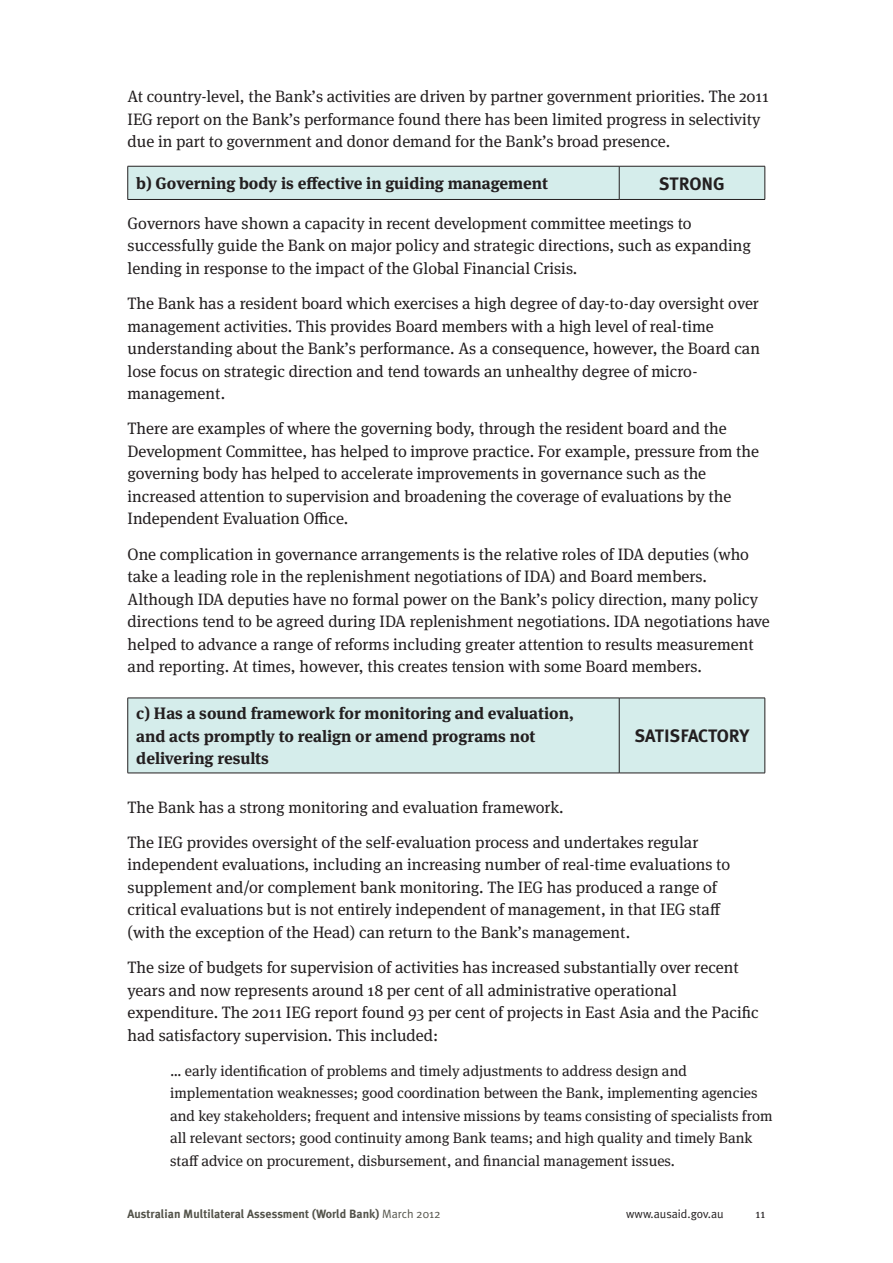
<style>
.page{position:relative;width:893px;height:1263px;background:#fff}
.page>*{position:absolute;margin:0;border:0;box-sizing:border-box;transform-origin:0 0}
._08bbbb_RIGHT_COLUMN{font:700 18px "Meta Plus";color:#231f20}
._04__BODY_TEXT{font:16.5px/22.5px "Meta Serif OT";color:#231f20}
._04__BODY_TEXT-2{font:700 16.5px/22.5px "Meta Serif OT";color:#231f20}
._04__BODY_TEXT-3{font:15px/22.5px "Meta Serif OT";color:#231f20}
.t1{font:700 12px "Meta Plus";color:#53534a}
.t2{font:12px "Meta Plus Normal";color:#231f20}
.t3{font:12px "Meta Serif OT";color:#231f20}
.s1{font-family:"Meta Plus Normal";font-weight:400}
</style>
<div class="page">
<div style="left:128px;top:167px;width:637px;height:32px;background:#d5edeb"></div>
<hr style="left:619px;top:166px;width:1px;height:33px;background:#231f20">
<hr style="left:128px;top:166px;width:491px;height:1px;background:#231f20">
<hr style="left:127px;top:166px;width:1px;height:33px;background:#231f20">
<hr style="left:619px;top:166px;width:146px;height:1px;background:#231f20">
<hr style="left:765px;top:166px;width:1px;height:33px;background:#231f20">
<hr style="left:128px;top:199px;width:491px;height:1px;background:#231f20">
<hr style="left:619px;top:199px;width:146px;height:1px;background:#231f20">
<div style="left:128px;top:699px;width:637px;height:74px;background:#d5edeb"></div>
<hr style="left:619px;top:698px;width:1px;height:75px;background:#231f20">
<hr style="left:128px;top:698px;width:491px;height:1px;background:#231f20">
<hr style="left:127px;top:698px;width:1px;height:75px;background:#231f20">
<hr style="left:619px;top:698px;width:146px;height:1px;background:#231f20">
<hr style="left:765px;top:698px;width:1px;height:75px;background:#231f20">
<hr style="left:128px;top:773px;width:491px;height:1px;background:#231f20">
<hr style="left:619px;top:773px;width:146px;height:1px;background:#231f20">
<p class="_04__BODY_TEXT" style="left:128px;top:86px;width:643px">At country-level, the Bank’s activities are driven by partner government priorities. The 2011<br>IEG report on the Bank’s performance found there has been limited progress in selectivity due in part to government and donor demand for the Bank’s broad presence.</p>
<p class="_04__BODY_TEXT-2" style="left:136px;top:173px;width:413px">b) Governing body is effective in guiding management</p>
<p class="_08bbbb_RIGHT_COLUMN" style="left:659px;top:173px;width:67px">STRONG</p>
<p class="_04__BODY_TEXT" style="left:128px;top:212px;width:625px">Governors have shown a capacity in recent development committee meetings to successfully guide the Bank on major policy and strategic directions, such as expanding lending in response to the impact of the Global Financial Crisis.</p>
<p class="_04__BODY_TEXT" style="left:128px;top:293px;width:634px">The Bank has a resident board which exercises a high degree of day-to-day oversight over management activities. This provides Board members with a high level of real-time understanding about the Bank’s performance. As a consequence, however, the Board can lose focus on strategic direction and tend towards an unhealthy degree of micro&shy;management.</p>
<p class="_04__BODY_TEXT" style="left:128px;top:418px;width:633px">There are examples of where the governing body, through the resident board and the Development Committee, has helped to improve practice. For example, pressure from the governing body has helped to accelerate improvements in governance such as the increased attention to supervision and broadening the coverage of evaluations by the Independent Evaluation Office.</p>
<p class="_04__BODY_TEXT" style="left:128px;top:543px;width:644px">One complication in governance arrangements is the relative roles of IDA deputies (who take a leading role in the replenishment negotiations of IDA) and Board members.<br>Although IDA deputies have no formal power on the Bank’s policy direction, many policy directions tend to be agreed during IDA replenishment negotiations. IDA negotiations have helped to advance a range of reforms including greater attention to results measurement and reporting. At times, however, this creates tension with some Board members.</p>
<p class="_04__BODY_TEXT-2" style="left:136px;top:703px;width:439px">c) Has a sound framework for monitoring and evaluation, and acts promptly to realign or amend programs not delivering results</p>
<p class="_08bbbb_RIGHT_COLUMN" style="left:635px;top:726px;width:116px">SATISFACTORY</p>
<p class="_04__BODY_TEXT" style="left:128px;top:796px;width:438px">The Bank has a strong monitoring and evaluation framework.</p>
<p class="_04__BODY_TEXT" style="left:128px;top:831px;width:604px">The IEG provides oversight of the self-evaluation process and undertakes regular independent evaluations, including an increasing number of real-time evaluations to supplement and/or complement bank monitoring. The IEG has produced a range of critical evaluations but is not entirely independent of management, in that IEG staff (with the exception of the Head) can return to the Bank’s management.</p>
<p class="_04__BODY_TEXT" style="left:128px;top:956px;width:633px">The size of budgets for supervision of activities has increased substantially over recent years and now represents around 18 per cent of all administrative operational expenditure. The 2011 IEG report found 93 per cent of projects in East Asia and the Pacific had satisfactory supervision. This included:</p>
<p class="_04__BODY_TEXT-3" style="left:170px;top:1060px;width:604px">… early identification of problems and timely adjustments to address design and implementation weaknesses; good coordination between the Bank, implementing agencies and key stakeholders; frequent and intensive missions by teams consisting of specialists from all relevant sectors; good continuity among Bank teams; and high quality and timely Bank staff advice on procurement, disbursement, and financial management issues.</p>
<p class="t1" style="left:128px;top:1207px;width:314px">Australian Multilateral Assessment (World Bank) <span class="s1">March 2012</span></p>
<p class="t2" style="left:626px;top:1207px;width:99px">www.ausaid.gov.au</p>
<p class="t3" style="left:756px;top:1207px;width:11px">11</p>
</div>
